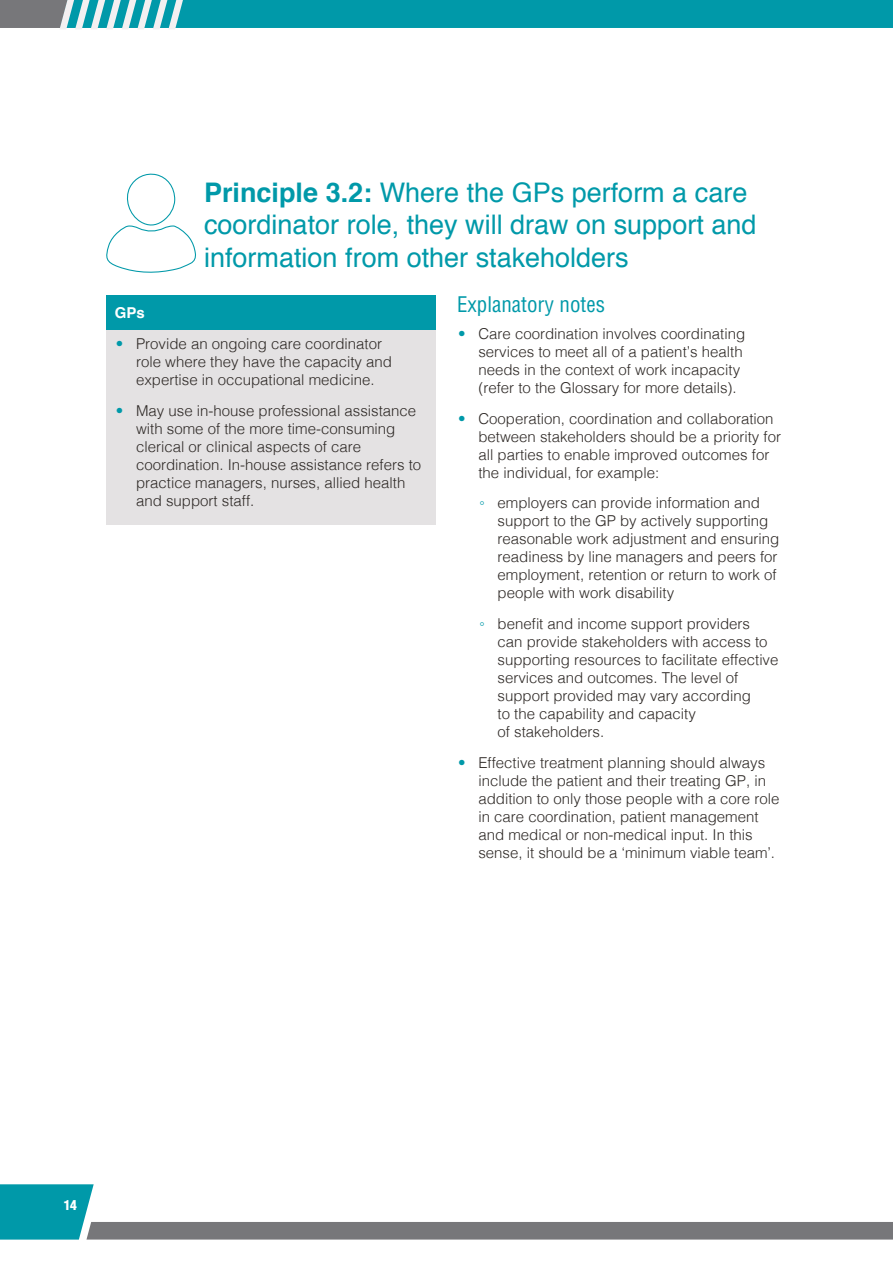
<style>
.page{position:relative;width:893px;height:1263px;background:#fff}
.page>*{position:absolute;margin:0;border:0;box-sizing:border-box;transform-origin:0 0}
.Subheading_2{font:27px/32.4px "Helvetica";color:#0099a9}
.Sub-heading{font:condensed 21px "Helvetica";color:#0099a9}
.t1{font:300 15px/18px "Helvetica";color:#2e2926}
.BODY_TEXT{font:700 15px "Helvetica";color:#fff}
.t2{font:900 condensed 13.5px "Helvetica";color:#fff}
.s1{font-weight:700}
.s2{color:#0099a9}
.s3{font-family:"Arial";font-weight:400;color:#0099a9}
</style>
<div class="page">
<svg style="left:0;top:0;width:893px;height:29px;background:#1f9fac"></svg>
<svg style="left:0;top:1184px;width:893px;height:55px"></svg>
<div style="left:106px;top:296px;width:330px;height:34px;background:#0099a9"></div>
<div style="left:106px;top:330px;width:330px;height:194px;background:#e4e2e3"></div>
<svg style="left:106px;top:173px;width:90px;height:100px"></svg>
<p class="Subheading_2" style="left:204px;top:177px;width:554px"><span class="s1">Principle 3.2:</span> Where the GPs perform a care coordinator role, they will draw on support and information from other stakeholders</p>
<p class="Sub-heading" style="left:457px;top:292px;width:149px">Explanatory notes</p>
<p class="t1" style="left:478px;top:323px;width:268px;text-indent:-20px"><span class="s2">•</span> Care coordination involves coordinating services to meet all of a patient’s health needs in the context of work incapacity (refer to the Glossary for more details).</p>
<p class="t1" style="left:478px;top:408px;width:304px;text-indent:-20px"><span class="s2">•</span> Cooperation, coordination and collaboration between stakeholders should be a priority for all parties to enable improved outcomes for the individual, for example:</p>
<p class="t1" style="left:497px;top:493px;width:283px;text-indent:-18px"><span class="s3">◦</span> employers can provide information and support to the GP by actively supporting reasonable work adjustment and ensuring readiness by line managers and peers for employment, retention or return to work of people with work disability</p>
<p class="t1" style="left:497px;top:614px;width:282px;text-indent:-18px"><span class="s3">◦</span> benefit and income support providers can provide stakeholders with access to supporting resources to facilitate effective services and outcomes. The level of support provided may vary according<br>to the capability and capacity<br>of stakeholders.</p>
<p class="t1" style="left:478px;top:753px;width:302px;text-indent:-20px"><span class="s2">•</span> Effective treatment planning should always include the patient and their treating GP, in addition to only those people with a core role in care coordination, patient management and medical or non-medical input. In this sense, it should be a ‘minimum viable team’.</p>
<p class="BODY_TEXT" style="left:115px;top:301px;width:32px">GPs</p>
<p class="t1" style="left:136px;top:334px;width:257px;text-indent:-20px"><span class="s2">•</span> Provide an ongoing care coordinator role where they have the capacity and expertise in occupational medicine.</p>
<p class="t1" style="left:136px;top:401px;width:287px;text-indent:-20px"><span class="s2">•</span> May use in-house professional assistance with some of the more time-consuming clerical or clinical aspects of care coordination. In-house assistance refers to practice managers, nurses, allied health and support staff.</p>
<p class="t2" style="left:64px;top:1196px;width:15px">14</p>
</div>
